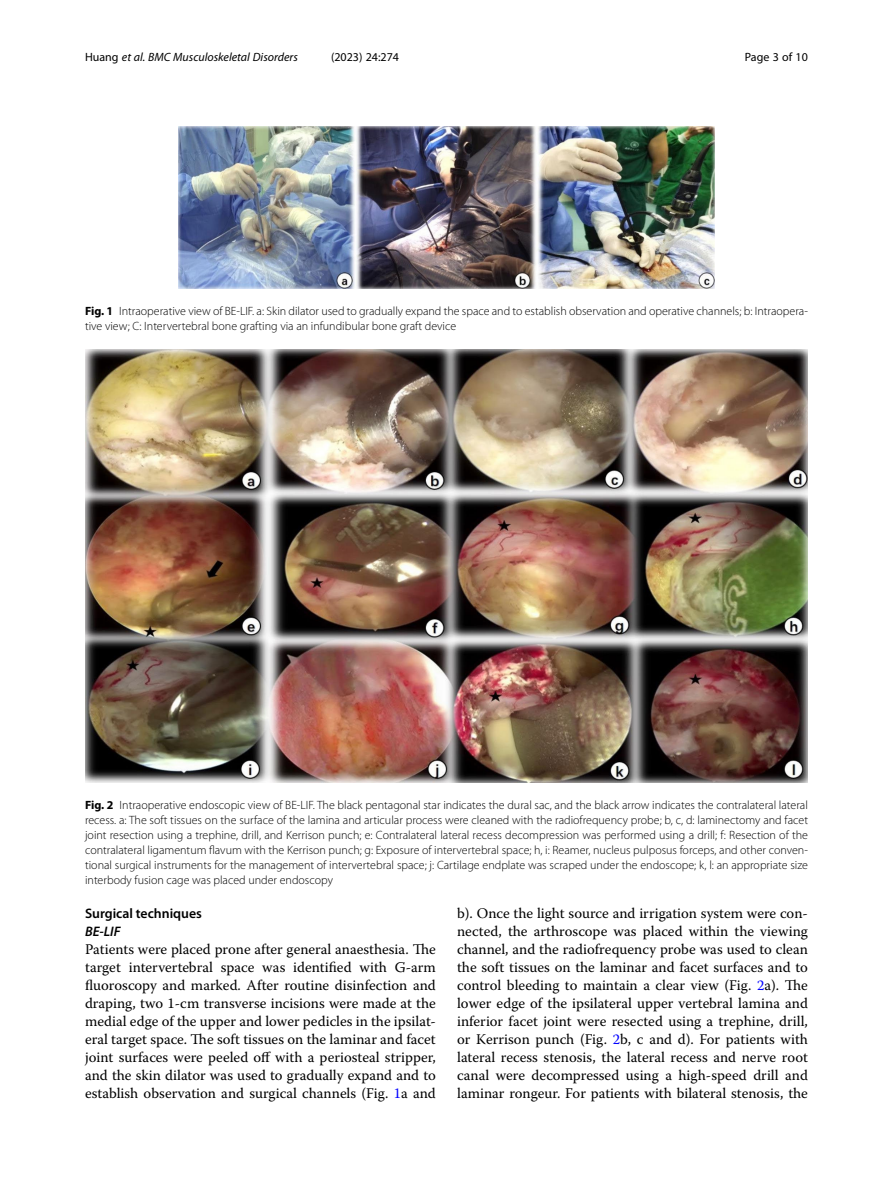
<style>
.page{position:relative;width:893px;height:1191px;background:#fff}
.page>*{position:absolute;margin:0;border:0;box-sizing:border-box;transform-origin:0 0}
.Body_Text{font:14.7px/18px "Warnock Pro";color:#000;text-align:justify}
.Head_2{font:600 13.8px "Myriad Pro";color:#000}
.Head_3_after_2{font:italic 600 13.8px "Myriad Pro";color:#000}
.Figure_Caption{font:300 12px/15px "Myriad Pro";color:#000;text-align:justify}
.t1{font:italic 12px "Myriad Pro";color:#000}
.t2{font:12px "Myriad Pro";color:#000}
.s1{font-style:normal}
.s2{font-weight:700}
.s3{color:#00f}
</style>
<div class="page">
<img style="left:85px;top:350px;width:723px;height:432px">
<img style="left:178px;top:126px;width:536px;height:162px">
<p class="t1" style="left:85px;top:50px;width:214px"><span class="s1">Huang</span> et al. BMC Musculoskeletal Disorders</p>
<p class="t2" style="left:331px;top:50px;width:70px">(2023) 24:274</p>
<p class="t2" style="left:745px;top:50px;width:65px">Page 3 of 10</p>
<p class="Figure_Caption" style="left:85px;top:304px;width:724px"><span class="s2">Fig. 1</span> Intraoperative view of BE-LIF. a: Skin dilator used to gradually expand the space and to establish observation and operative channels; b: Intraopera&shy;tive view; C: Intervertebral bone grafting via an infundibular bone graft device</p>
<p class="Figure_Caption" style="left:85px;top:798px;width:724px"><span class="s2">Fig. 2</span> Intraoperative endoscopic view of BE-LIF. The black pentagonal star indicates the dural sac, and the black arrow indicates the contralateral lateral recess. a: The soft tissues on the surface of the lamina and articular process were cleaned with the radiofrequency probe; b, c, d: laminectomy and facet joint resection using a trephine, drill, and Kerrison punch; e: Contralateral lateral recess decompression was performed using a drill; f: Resection of the contralateral ligamentum flavum with the Kerrison punch; g: Exposure of intervertebral space; h, i: Reamer, nucleus pulposus forceps, and other conven&shy;tional surgical instruments for the management of intervertebral space; j: Cartilage endplate was scraped under the endoscope; k, l: an appropriate size interbody fusion cage was placed under endoscopy</p>
<p class="Head_2" style="left:85px;top:905px;width:118px">Surgical techniques</p>
<p class="Head_3_after_2" style="left:85px;top:923px;width:37px">BE-LIF</p>
<p class="Body_Text" style="left:85px;top:940px;width:352px">Patients were placed prone after general anaesthesia. The target intervertebral space was identified with G-arm fluoroscopy and marked. After routine disinfection and draping, two 1-cm transverse incisions were made at the medial edge of the upper and lower pedicles in the ipsilat&shy;eral target space. The soft tissues on the laminar and facet joint surfaces were peeled off with a periosteal stripper, and the skin dilator was used to gradually expand and to establish observation and surgical channels (Fig. <span class="s3">1</span>a and</p>
<p class="Body_Text" style="left:457px;top:904px;width:352px">b). Once the light source and irrigation system were con&shy;nected, the arthroscope was placed within the viewing channel, and the radiofrequency probe was used to clean the soft tissues on the laminar and facet surfaces and to control bleeding to maintain a clear view (Fig. <span class="s3">2</span>a). The lower edge of the ipsilateral upper vertebral lamina and inferior facet joint were resected using a trephine, drill, or Kerrison punch (Fig. <span class="s3">2</span>b, c and d). For patients with lateral recess stenosis, the lateral recess and nerve root canal were decompressed using a high-speed drill and laminar rongeur. For patients with bilateral stenosis, the</p>
</div>
